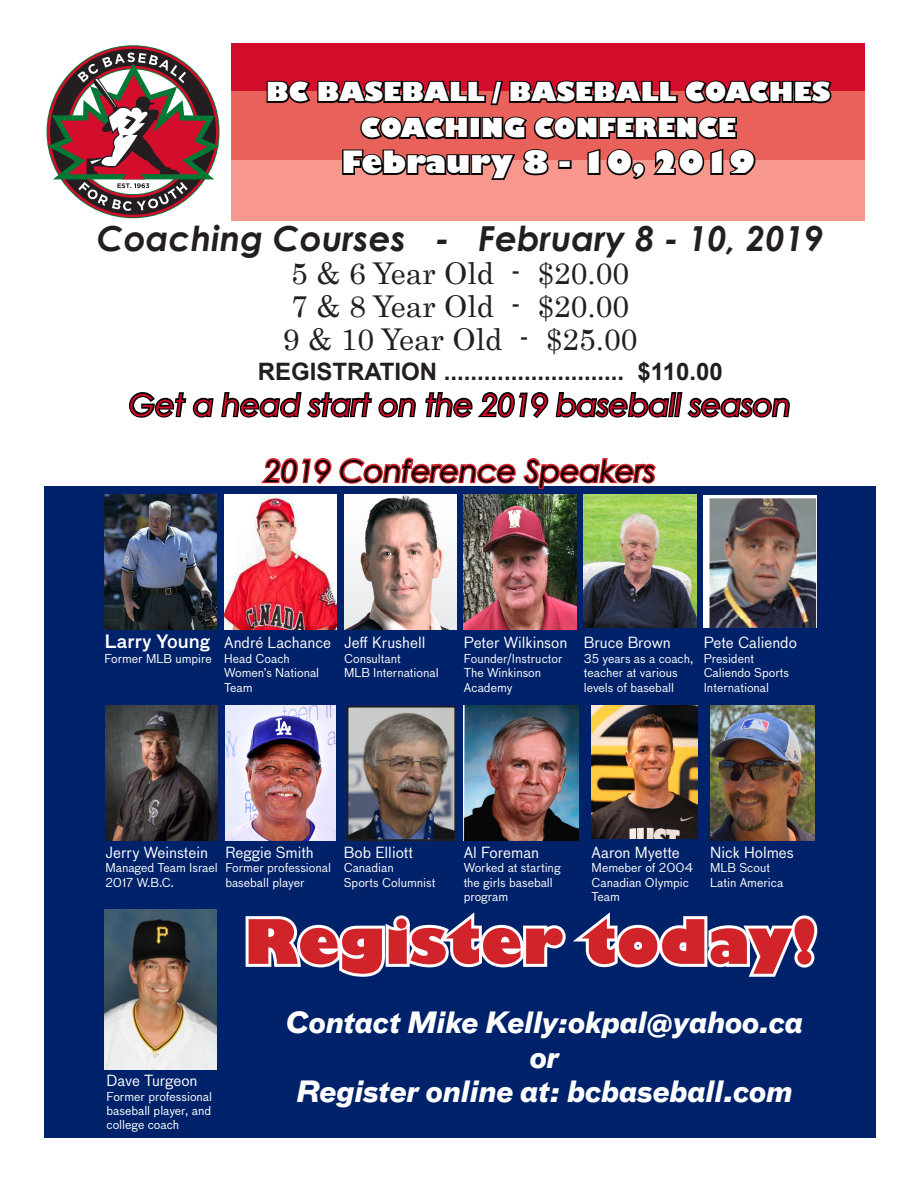
<style>
.page{position:relative;width:918px;height:1188px;background:#fff}
.page>*{position:absolute;margin:0;border:0;box-sizing:border-box;transform-origin:0 0}
.t1{font:800 60px "Gill Sans";color:#d1232a}
.t2{font:italic 700 34.5px "Century Gothic";color:#231f20}
.t3{font:30px "Century";color:#231f20}
.t4{font:italic 30px "Century Gothic";color:#d30d2b}
.t5{font:italic 30px "Century Gothic";color:#000}
.t6{font:800 30px "Gill Sans";color:#fff}
.t7{font:italic 700 28.5px "Bau OT";color:#fff}
.t8{font:800 25.5px/36px "Gill Sans";color:#fff;text-align:center}
.t9{font:700 24px "Arial";color:#231f20}
.t10{font:500 18px "Bau OT";color:#fff}
.t11{font:15px "Bau OT";color:#fff}
.t12{font:12px/14.4px "Bau OT";color:#fff}
</style>
<div class="page">
<div style="left:44px;top:487px;width:832px;height:651px;background:#00226b"></div>
<svg style="left:48px;top:53px;width:171px;height:158px"></svg>
<div style="left:231px;top:43px;width:634px;height:174px;background:#d30d2b"></div>
<div style="left:231px;top:91px;width:634px;height:69px;background:#e8615b"></div>
<div style="left:231px;top:160px;width:634px;height:60px;background:#f8978e"></div>
<svg style="left:266px;top:80px;width:566px;height:26px"></svg>
<svg style="left:360px;top:116px;width:109px;height:24px"></svg>
<div style="left:469px;top:117px;width:12px;height:22px;border:3px solid #000"></div>
<svg style="left:480px;top:116px;width:257px;height:24px"></svg>
<svg style="left:342px;top:149px;width:207px;height:31px"></svg>
<div style="left:558px;top:160px;width:14px;height:9px;border:3px solid #000"></div>
<svg style="left:587px;top:148px;width:169px;height:32px"></svg>
<svg style="left:129px;top:392px;width:661px;height:27px"></svg>
<svg style="left:258px;top:457px;width:400px;height:32px"></svg>
<img style="left:104px;top:494px;width:113px;height:136px">
<img style="left:224px;top:494px;width:113px;height:136px">
<img style="left:344px;top:494px;width:112px;height:135px">
<img style="left:464px;top:494px;width:112px;height:136px">
<img style="left:584px;top:494px;width:112px;height:134px">
<img style="left:704px;top:495px;width:112px;height:133px">
<img style="left:106px;top:706px;width:112px;height:134px">
<img style="left:464px;top:706px;width:115px;height:134px">
<img style="left:225px;top:706px;width:110px;height:135px">
<img style="left:350px;top:709px;width:103px;height:129px">
<div style="left:347px;top:706px;width:109px;height:135px;border:2px solid #231f20"></div>
<img style="left:104px;top:909px;width:113px;height:160px">
<img style="left:710px;top:706px;width:105px;height:134px">
<img style="left:592px;top:706px;width:105px;height:132px">
<svg style="left:245px;top:912px;width:573px;height:65px"></svg>
<p class="t8" style="left:266px;top:76px;width:566px">BC BASEBALL / BASEBALL COACHES<br>COACHING CONFERENCE</p>
<p class="t6" style="left:341px;top:144px;width:415px">Febraury 8 - 10, 2019</p>
<p class="t2" style="left:97px;top:212px;width:728px">Coaching Courses - February 8 - 10, 2019</p>
<p class="t3" style="left:291px;top:248px;width:339px">5 &amp; 6 Year Old - $20.00</p>
<p class="t3" style="left:291px;top:281px;width:339px">7 &amp; 8 Year Old - $20.00</p>
<p class="t3" style="left:283px;top:314px;width:356px">9 &amp; 10 Year Old - $25.00</p>
<p class="t4" style="left:129px;top:384px;width:663px">Get a head start on the 2019 baseball season</p>
<p class="t9" style="left:258px;top:355px;width:467px">REGISTRATION ........................... $110.00</p>
<p class="t5" style="left:265px;top:450px;width:392px">2019 Conference Speakers</p>
<p class="t10" style="left:104px;top:631px;width:107px">Larry Young</p>
<p class="t12" style="left:104px;top:651px;width:109px">Former MLB umpire</p>
<p class="t11" style="left:224px;top:634px;width:108px">André Lachance</p>
<p class="t12" style="left:224px;top:651px;width:67px">Head Coach</p>
<p class="t12" style="left:224px;top:666px;width:97px">Women’s National<br>Team</p>
<p class="t11" style="left:344px;top:634px;width:83px">Jeff Krushell</p>
<p class="t12" style="left:344px;top:651px;width:58px">Consultant</p>
<p class="t12" style="left:344px;top:666px;width:96px">MLB International</p>
<p class="t11" style="left:464px;top:634px;width:105px">Peter Wilkinson</p>
<p class="t12" style="left:464px;top:651px;width:100px">Founder/Instructor</p>
<p class="t12" style="left:464px;top:666px;width:79px">The Winkinson<br>Academy</p>
<p class="t11" style="left:584px;top:634px;width:88px">Bruce Brown</p>
<p class="t12" style="left:584px;top:651px;width:111px">35 years as a coach,</p>
<p class="t12" style="left:584px;top:666px;width:95px">teacher at various</p>
<p class="t12" style="left:584px;top:680px;width:92px">levels of baseball</p>
<p class="t11" style="left:704px;top:634px;width:95px">Pete Caliendo</p>
<p class="t12" style="left:704px;top:651px;width:52px">President</p>
<p class="t12" style="left:704px;top:666px;width:87px">Caliendo Sports</p>
<p class="t12" style="left:704px;top:680px;width:67px">International</p>
<p class="t11" style="left:106px;top:844px;width:104px">Jerry Weinstein</p>
<p class="t12" style="left:106px;top:861px;width:114px">Managed Team Israel</p>
<p class="t12" style="left:106px;top:875px;width:70px">2017 W.B.C.</p>
<p class="t11" style="left:107px;top:1072px;width:92px">Dave Turgeon</p>
<p class="t12" style="left:107px;top:1089px;width:107px">Former professional</p>
<p class="t12" style="left:107px;top:1104px;width:106px">baseball player, and</p>
<p class="t12" style="left:107px;top:1118px;width:74px">college coach</p>
<p class="t11" style="left:225px;top:844px;width:90px">Reggie Smith</p>
<p class="t12" style="left:225px;top:861px;width:107px">Former professional</p>
<p class="t12" style="left:225px;top:875px;width:81px">baseball player</p>
<p class="t1" style="left:244px;top:904px;width:574px">Register today!</p>
<p class="t7" style="left:286px;top:1003px;width:518px">Contact Mike Kelly:okpal@yahoo.ca</p>
<p class="t7" style="left:530px;top:1038px;width:31px">or</p>
<p class="t7" style="left:296px;top:1072px;width:498px">Register online at: bcbaseball.com</p>
<p class="t11" style="left:344px;top:844px;width:71px">Bob Elliott</p>
<p class="t12" style="left:344px;top:861px;width:51px">Canadian</p>
<p class="t12" style="left:344px;top:875px;width:93px">Sports Columnist</p>
<p class="t11" style="left:464px;top:844px;width:77px">Al Foreman</p>
<p class="t12" style="left:464px;top:861px;width:98px">Worked at starting the girls baseball</p>
<p class="t12" style="left:464px;top:890px;width:46px">program</p>
<p class="t11" style="left:710px;top:844px;width:85px">Nick Holmes</p>
<p class="t12" style="left:710px;top:861px;width:61px">MLB Scout</p>
<p class="t12" style="left:710px;top:875px;width:75px">Latin America</p>
<p class="t11" style="left:592px;top:844px;width:90px">Aaron Myette</p>
<p class="t12" style="left:592px;top:861px;width:103px">Memeber of 2004</p>
<p class="t12" style="left:592px;top:875px;width:99px">Canadian Olympic</p>
<p class="t12" style="left:592px;top:890px;width:30px">Team</p>
</div>
